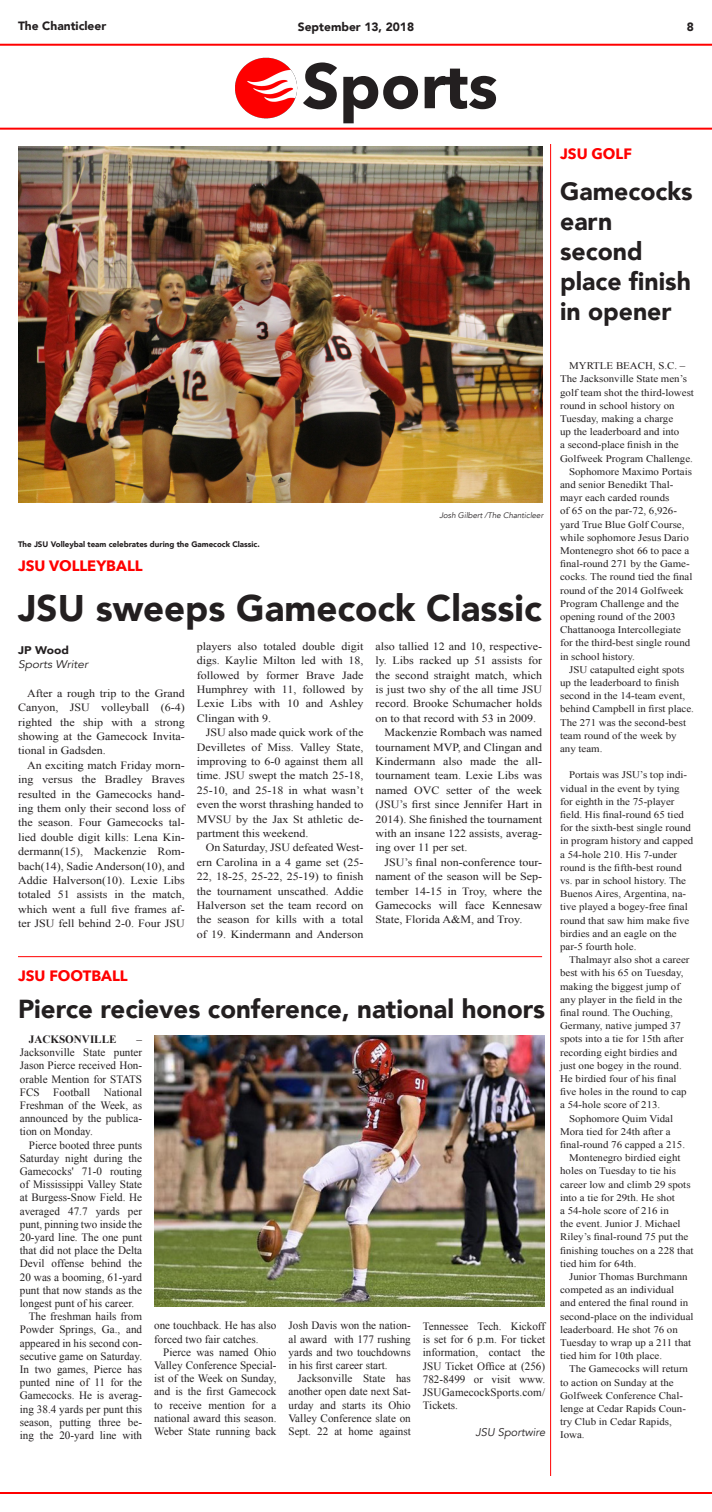
<style>
.page{position:relative;width:712px;height:1512px;background:#fff}
.page>*{position:absolute;margin:0;border:0;box-sizing:border-box;transform-origin:0 0}
.t1{font:700 63px "Avenir Next";color:#231f20}
.t2{font:900 37px "Avenir";color:#231f20}
.t3{font:900 26px "Avenir";color:#231f20}
.t4{font:900 25px/30px "Avenir";color:#231f20}
.t5{font:700 15px "Avenir Next";color:#f00}
.t6{font:900 12px "Avenir";color:#231f20}
.t7{font:11.2px/13.2px "Times New Roman";color:#231f20;text-align:justify}
.t8{font:700 11.2px "Times New Roman";color:#231f20}
.t9{font:italic 11.2px "Avenir";color:#231f20}
.t10{font:11px/14.4px "Times New Roman";color:#231f20;text-align:justify;scale:1.09 1}
.t11{font:italic 11px "Avenir";color:#231f20;scale:1.09 1}
.t12{font:900 11px "Avenir";color:#231f20;scale:1.09 1}
.t13{font:10.1px/13.2px "Times New Roman";color:#231f20;scale:1.08 1}
.t14{font:900 8px "Avenir";color:#231f20}
.t15{font:italic 8px "Avenir";color:#231f20}
</style>
<div class="page">
<img style="left:235px;top:57px;width:63px;height:62px">
<hr style="left:0;top:128px;width:711px;height:2px;background:#f00">
<hr style="left:0;top:44px;width:711px;height:2px;background:#f00">
<hr style="left:0;top:1492px;width:711px;height:2px;background:#f00">
<hr style="left:550px;top:144px;width:1px;height:1332px;background:#f00">
<img style="left:18px;top:146px;width:524px;height:357px">
<img style="left:154px;top:1035px;width:390px;height:271px">
<hr style="left:18px;top:956px;width:524px;height:1px;background:#f00">
<p class="t6" style="left:18px;top:16px;width:90px">The Chanticleer</p>
<p class="t6" style="left:298px;top:16px;width:118px">September 13, 2018</p>
<p class="t6" style="left:686px;top:16px;width:9px">8</p>
<p class="t1" style="left:302px;top:32px;width:197px">Sports</p>
<p class="t14" style="left:18px;top:537px;width:243px">The JSU Volleybal team celebrates during the Gamecock Classic.</p>
<p class="t15" style="left:439px;top:510px;width:105px">Josh Gilbert /The Chanticleer</p>
<p class="t5" style="left:18px;top:553px;width:126px">JSU VOLLEYBALL</p>
<p class="t2" style="left:18px;top:576px;width:525px">JSU sweeps Gamecock Classic</p>
<p class="t12" style="left:18px;top:640px;width:48px">JP Wood</p>
<p class="t11" style="left:18px;top:658px;width:66px">Sports Writer</p>
<p class="t10" style="left:18px;top:686px;width:154px;text-indent:9px">After a rough trip to the Grand Canyon, JSU volleyball (6-4) righted the ship with a strong showing at the Gamecock Invita&shy;tional in Gadsden.</p>
<p class="t10" style="left:18px;top:758px;width:154px;text-indent:9px">An exciting match Friday morn&shy;ing versus the Bradley Braves resulted in the Gamecocks hand&shy;ing them only their second loss of the season. Four Gamecocks tal&shy;lied double digit kills: Lena Kin&shy;dermann(15), Mackenzie Rom&shy;bach(14), Sadie Anderson(10), and Addie Halverson(10). Lexie Libs totaled 51 assists in the match, which went a full five frames af&shy;ter JSU fell behind 2-0. Four JSU</p>
<p class="t10" style="left:375px;top:639px;width:154px">also tallied 12 and 10, respective&shy;ly. Libs racked up 51 assists for the second straight match, which is just two shy of the all time JSU record. Brooke Schumacher holds on to that record with 53 in 2009.</p>
<p class="t10" style="left:375px;top:725px;width:154px;text-indent:9px">Mackenzie Rombach was named tournament MVP, and Clingan and Kindermann also made the all&shy;tournament team. Lexie Libs was named OVC setter of the week (JSU’s first since Jennifer Hart in 2014). She finished the tournament with an insane 122 assists, averag&shy;ing over 11 per set.</p>
<p class="t10" style="left:375px;top:855px;width:154px;text-indent:9px">JSU’s final non-conference tour&shy;nament of the season will be Sep&shy;tember 14-15 in Troy, where the Gamecocks will face Kennesaw State, Florida A&amp;M, and Troy.</p>
<p class="t10" style="left:197px;top:639px;width:154px">players also totaled double digit digs. Kaylie Milton led with 18, followed by former Brave Jade Humphrey with 11, followed by Lexie Libs with 10 and Ashley Clingan with 9.</p>
<p class="t10" style="left:197px;top:725px;width:154px;text-indent:9px">JSU also made quick work of the Devilletes of Miss. Valley State, improving to 6-0 against them all time. JSU swept the match 25-18, 25-10, and 25-18 in what wasn’t even the worst thrashing handed to MVSU by the Jax St athletic de&shy;partment this weekend.</p>
<p class="t10" style="left:197px;top:840px;width:154px;text-indent:9px">On Saturday, JSU defeated West&shy;ern Carolina in a 4 game set (25- 22, 18-25, 25-22, 25-19) to finish the tournament unscathed. Addie Halverson set the team record on the season for kills with a total of 19. Kindermann and Anderson</p>
<p class="t5" style="left:18px;top:962px;width:111px">JSU FOOTBALL</p>
<p class="t3" style="left:18px;top:987px;width:528px">Pierce recieves conference, national honors</p>
<p class="t8" style="left:29px;top:1031px;width:89px">JACKSONVILLE</p>
<p class="t7" style="left:20px;top:1032px;width:124px;text-indent:117px">– Jacksonville State punter Jason Pierce received Hon&shy;orable Mention for STATS FCS Football National Freshman of the Week, as announced by the publica&shy;tion on Monday.</p>
<p class="t7" style="left:20px;top:1138px;width:124px;text-indent:9px">Pierce booted three punts Saturday night during the Gamecocks' 71-0 routing of Mississippi Valley State at Burgess-Snow Field. He averaged 47.7 yards per punt, pinning two inside the 20-yard line. The one punt that did not place the Delta Devil offense behind the 20 was a booming, 61-yard punt that now stands as the longest punt of his career.</p>
<p class="t7" style="left:20px;top:1310px;width:124px;text-indent:9px">The freshman hails from Powder Springs, Ga., and appeared in his second con&shy;secutive game on Saturday.<br>In two games, Pierce has punted nine of 11 for the Gamecocks. He is averag&shy;ing 38.4 yards per punt this season, putting three be&shy;ing the 20-yard line with</p>
<p class="t7" style="left:154px;top:1319px;width:124px">one touchback. He has also forced two fair catches.</p>
<p class="t7" style="left:154px;top:1345px;width:124px;text-indent:9px">Pierce was named Ohio Valley Conference Special&shy;ist of the Week on Sunday, and is the first Gamecock to receive mention for a national award this season.<br>Weber State running back</p>
<p class="t7" style="left:288px;top:1319px;width:124px">Josh Davis won the nation&shy;al award with 177 rushing yards and two touchdowns in his first career start.</p>
<p class="t7" style="left:288px;top:1372px;width:124px;text-indent:9px">Jacksonville State has another open date next Sat&shy;urday and starts its Ohio Valley Conference slate on Sept. 22 at home against</p>
<p class="t7" style="left:422px;top:1319px;width:124px">Tennessee Tech. Kickoff is set for 6 p.m. For ticket information, contact the JSU Ticket Office at (256)<br>782-8499 or visit www.<br>JSUGamecockSports.com/ Tickets.</p>
<p class="t9" style="left:475px;top:1425px;width:71px">JSU Sportwire</p>
<p class="t5" style="left:560px;top:141px;width:73px">JSU GOLF</p>
<p class="t4" style="left:560px;top:176px;width:134px">Gamecocks earn</p>
<p class="t4" style="left:560px;top:236px;width:132px">second place finish in opener</p>
<p class="t13" style="left:560px;top:359px;width:125px;text-indent:9px">MYRTLE BEACH, S.C. –<br>The Jacksonville State men’s golf team shot the third-lowest round in school history on<br>Tuesday, making a charge<br>up the leaderboard and into<br>a second-place finish in the<br>Golfweek Program Challenge.</p>
<p class="t13" style="left:560px;top:465px;width:124px;text-indent:9px">Sophomore Maximo Portais and senior Benedikt Thal&shy;mayr each carded rounds<br>of 65 on the par-72, 6,926- yard True Blue Golf Course, while sophomore Jesus Dario<br>Montenegro shot 66 to pace a final-round 271 by the Game&shy;cocks. The round tied the final round of the 2014 Golfweek<br>Program Challenge and the opening round of the 2003<br>Chattanooga Intercollegiate for the third-best single round in school history.</p>
<p class="t13" style="left:560px;top:663px;width:125px;text-indent:9px">JSU catapulted eight spots up the leaderboard to finish second in the 14-team event, behind Campbell in first place.<br>The 271 was the second-best team round of the week by any team.</p>
<p class="t13" style="left:560px;top:768px;width:125px;text-indent:9px">Portais was JSU’s top indi&shy;vidual in the event by tying for eighth in the 75-player field. His final-round 65 tied for the sixth-best single round in program history and capped a 54-hole 210. His 7-under round is the fifth-best round vs. par in school history. The<br>Buenos Aires, Argentina, na&shy;tive played a bogey-free final round that saw him make five birdies and an eagle on the par-5 fourth hole.</p>
<p class="t13" style="left:560px;top:953px;width:121px;text-indent:9px">Thalmayr also shot a career best with his 65 on Tuesday, making the biggest jump of any player in the field in the final round. The Ouching,<br>Germany, native jumped 37 spots into a tie for 15th after recording eight birdies and just one bogey in the round.<br>He birdied four of his final five holes in the round to cap a 54-hole score of 213.</p>
<p class="t13" style="left:560px;top:1111px;width:117px;text-indent:9px">Sophomore Quim Vidal<br>Mora tied for 24th after a final-round 76 capped a 215.</p>
<p class="t13" style="left:560px;top:1151px;width:125px;text-indent:9px">Montenegro birdied eight holes on Tuesday to tie his career low and climb 29 spots into a tie for 29th. He shot<br>a 54-hole score of 216 in<br>the event. Junior J. Michael<br>Riley’s final-round 75 put the finishing touches on a 228 that tied him for 64th.</p>
<p class="t13" style="left:560px;top:1270px;width:125px;text-indent:9px">Junior Thomas Burchmann competed as an individual<br>and entered the final round in second-place on the individual leaderboard. He shot 76 on<br>Tuesday to wrap up a 211 that tied him for 10th place.</p>
<p class="t13" style="left:560px;top:1362px;width:120px;text-indent:9px">The Gamecocks will return to action on Sunday at the<br>Golfweek Conference Chal&shy;lenge at Cedar Rapids Coun&shy;try Club in Cedar Rapids,<br>Iowa.</p>
</div>
